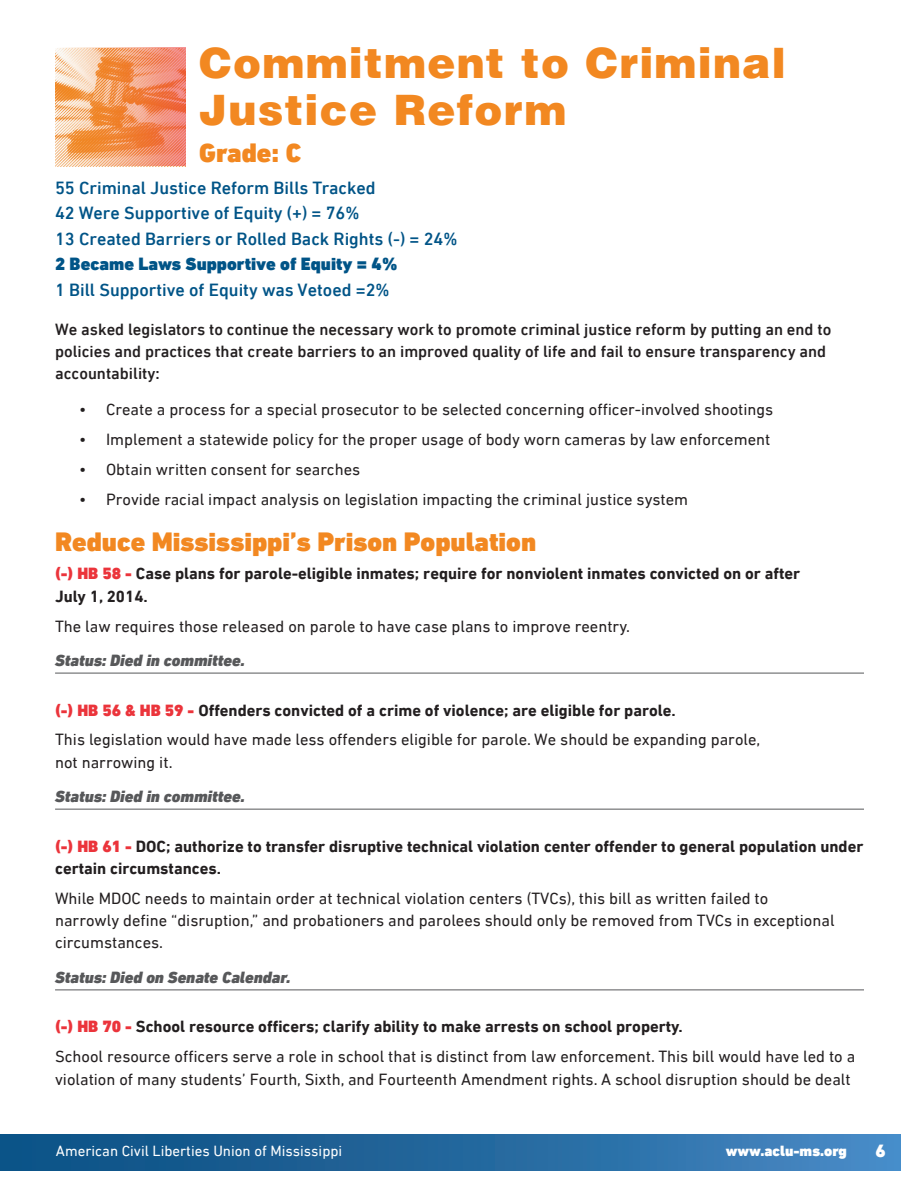
<style>
.page{position:relative;width:918px;height:1188px;background:#fff}
.page>*{position:absolute;margin:0;border:0;box-sizing:border-box;transform-origin:0 0}
.t1{font:900 42px/46.5px "Helvetica LT Pro";letter-spacing:.03em;color:#f28821}
.t2{font:900 27px "DIN Next LT Pro";color:#f28821}
.Group{font:500 18px "DIN Next LT Pro";color:#005487}
.Group-2{font:900 18px "DIN Next LT Pro";color:#005487}
.t3{font:900 18px "DIN Next LT Pro";color:#fff}
.t4{font:16.5px/22.4px "DIN Next LT Pro";color:#231f20}
.t5{font:700 16.5px/22.4px "DIN Next LT Pro";color:#231f20}
.t6{font:500 16.5px/22.4px "DIN Next LT Pro";color:#231f20}
.Bill_Status{font:italic 900 16.5px "DIN Next LT Pro";color:#57585a}
.t7{font:15px "DIN Next LT Pro";color:#fff}
.t8{font:900 15px "DIN Next LT Pro";color:#fff}
.s1{font-weight:900;color:#eb343b}
</style>
<div class="page">
<div style="left:0;top:1134px;width:900px;height:37px;background:linear-gradient(to right,#074d7f,#4587c2)"></div>
<hr style="left:55px;top:673px;width:809px;height:1px;background:#57585a">
<hr style="left:55px;top:809px;width:809px;height:1px;background:#57585a">
<hr style="left:55px;top:990px;width:809px;height:1px;background:#57585a">
<svg style="left:55px;top:47px;width:131px;height:118px;background:#f2a071"></svg>
<h1 class="t1" style="left:199px;top:40px;width:588px">Commitment to Criminal<br>Justice Reform</h1>
<h2 class="t2" style="left:199px;top:137px;width:103px">Grade: C</h2>
<p class="Group" style="left:55px;top:177px;width:322px">55 Criminal Justice Reform Bills Tracked</p>
<p class="Group" style="left:55px;top:203px;width:306px">42 Were Supportive of Equity (+) = 76%</p>
<p class="Group" style="left:55px;top:228px;width:404px">13 Created Barriers or Rolled Back Rights (-) = 24%</p>
<p class="Group-2" style="left:55px;top:253px;width:344px">2 Became Laws Supportive of Equity = 4%</p>
<p class="Group" style="left:55px;top:279px;width:336px">1 Bill Supportive of Equity was Vetoed =2%</p>
<p class="t6" style="left:55px;top:318px;width:778px">We asked legislators to continue the necessary work to promote criminal justice reform by putting an end to policies and practices that create barriers to an improved quality of life and fail to ensure transparency and accountability:</p>
<p class="t4" style="left:79px;top:398px;width:696px">• Create a process for a special prosecutor to be selected concerning officer-involved shootings</p>
<p class="t4" style="left:79px;top:428px;width:693px">• Implement a statewide policy for the proper usage of body worn cameras by law enforcement</p>
<p class="t4" style="left:79px;top:458px;width:283px">• Obtain written consent for searches</p>
<p class="t4" style="left:79px;top:488px;width:611px">• Provide racial impact analysis on legislation impacting the criminal justice system</p>
<h2 class="t2" style="left:55px;top:526px;width:483px">Reduce Mississippi’s Prison Population</h2>
<p class="t5" style="left:55px;top:563px;width:747px"><span class="s1">(-) HB 58 -</span> Case plans for parole-eligible inmates; require for nonviolent inmates convicted on or after<br>July 1, 2014.</p>
<p class="t4" style="left:55px;top:615px;width:574px">The law requires those released on parole to have case plans to improve reentry.</p>
<p class="Bill_Status" style="left:55px;top:651px;width:191px">Status: Died in committee.</p>
<p class="t5" style="left:55px;top:699px;width:622px"><span class="s1">(-) HB 56 &amp; HB 59 -</span> Offenders convicted of a crime of violence; are eligible for parole.</p>
<p class="t4" style="left:55px;top:728px;width:707px">This legislation would have made less offenders eligible for parole. We should be expanding parole, not narrowing it.</p>
<p class="Bill_Status" style="left:55px;top:787px;width:191px">Status: Died in committee.</p>
<p class="t5" style="left:55px;top:835px;width:810px"><span class="s1">(-) HB 61 -</span> DOC; authorize to transfer disruptive technical violation center offender to general population under certain circumstances.</p>
<p class="t4" style="left:55px;top:887px;width:781px">While MDOC needs to maintain order at technical violation centers (TVCs), this bill as written failed to narrowly define “disruption,” and probationers and parolees should only be removed from TVCs in exceptional circumstances.</p>
<p class="Bill_Status" style="left:55px;top:968px;width:237px">Status: Died on Senate Calendar.</p>
<p class="t5" style="left:55px;top:1015px;width:629px"><span class="s1">(-) HB 70 -</span> School resource officers; clarify ability to make arrests on school property.</p>
<p class="t4" style="left:55px;top:1045px;width:802px">School resource officers serve a role in school that is distinct from law enforcement. This bill would have led to a violation of many students’ Fourth, Sixth, and Fourteenth Amendment rights. A school disruption should be dealt</p>
<p class="t7" style="left:56px;top:1142px;width:288px">American Civil Liberties Union of Mississippi</p>
<p class="t8" style="left:726px;top:1142px;width:123px">www.aclu-ms.org</p>
<p class="t3" style="left:876px;top:1140px;width:12px">6</p>
</div>
